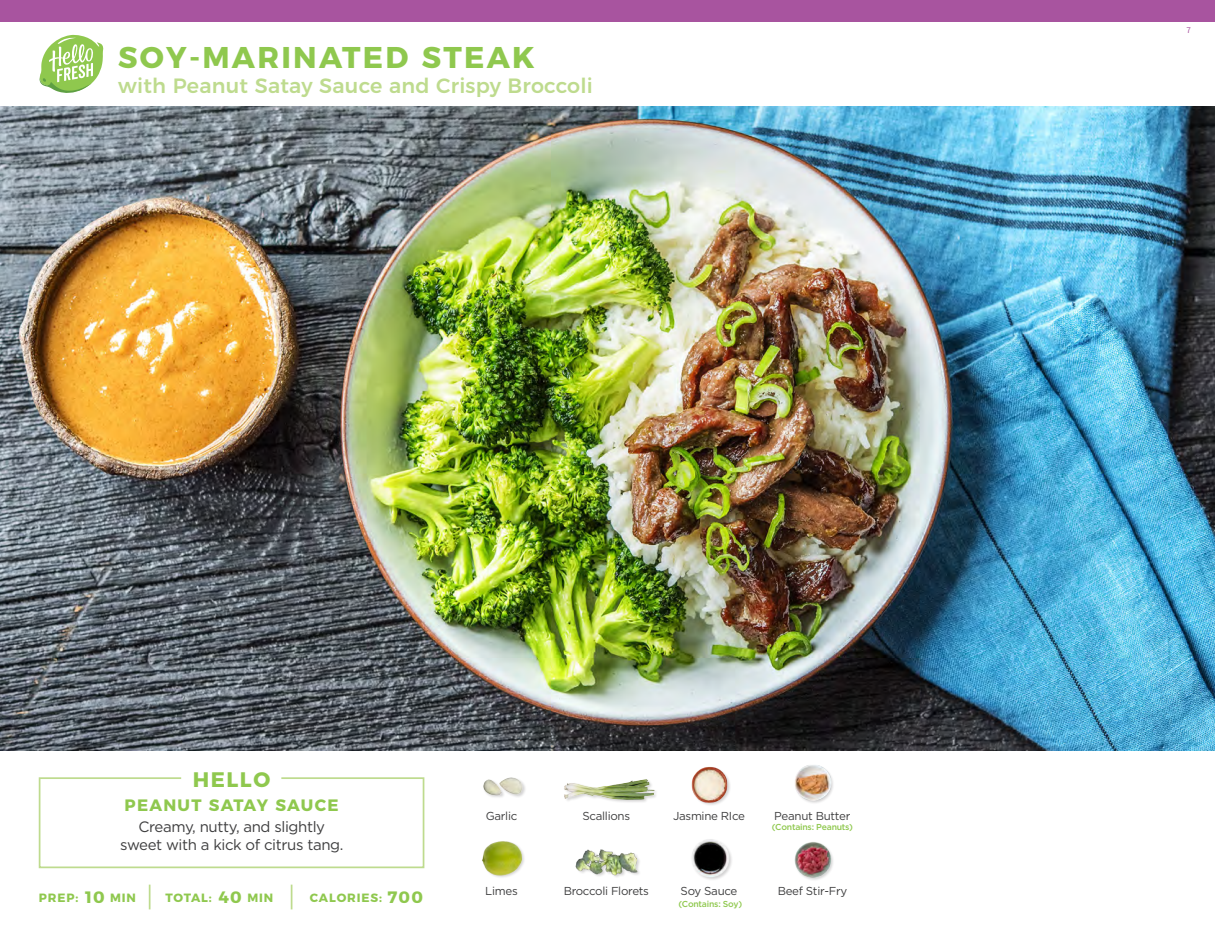
<style>
.page{position:relative;width:1215px;height:945px;background:#fff}
.page>*{position:absolute;margin:0;border:0;box-sizing:border-box;transform-origin:0 0}
.t1{font:700 30px "Montserrat";letter-spacing:.075em;color:#8fc84e}
.t2{font:700 21px "Montserrat";letter-spacing:.075em;color:#8fc84e}
.t3{font:500 20.7px "Montserrat";letter-spacing:.01em;color:#bedb8e}
.t4{font:700 16.5px "Montserrat";letter-spacing:.075em;color:#8fc84e}
.t5{font:15px/18px "Gotham";letter-spacing:-.025em;color:#3e3e3f;text-align:center}
.t6{font:700 12px "Montserrat";letter-spacing:.075em;color:#8fc84e}
.t7{font:11.55px "Gotham";letter-spacing:-.025em;color:#3e3e3f}
.t8{font:9px "Source Sans Pro";color:#a8549f}
.t9{font:500 8.7px "Gotham";letter-spacing:-.025em;color:#8fc84e}
</style>
<div class="page">
<div style="left:0;top:0;width:1215px;height:21px;background:#a8549f"></div>
<img style="left:0;top:107px;width:1215px;height:644px">
<svg style="left:38px;top:777px;width:387px;height:92px"></svg>
<img style="left:794px;top:842px;width:39px;height:38px">
<img style="left:564px;top:779px;width:92px;height:23px">
<div style="left:576px;top:849px;width:66px;height:30px;background:#231f20;opacity:.2"></div>
<img style="left:576px;top:849px;width:62px;height:30px">
<img style="left:483px;top:777px;width:42px;height:20px">
<img style="left:482px;top:841px;width:42px;height:37px">
<img style="left:691px;top:767px;width:39px;height:38px">
<img style="left:692px;top:839px;width:40px;height:41px">
<img style="left:795px;top:765px;width:38px;height:38px">
<hr style="left:149px;top:885px;width:2px;height:24px;background:#bedb8e">
<svg style="left:291px;top:885px;width:1px;height:24px"></svg>
<svg style="left:39px;top:34px;width:65px;height:59px"></svg>
<h1 class="t1" style="left:118px;top:32px;width:418px">SOY-MARINATED STEAK</h1>
<h3 class="t3" style="left:118px;top:69px;width:476px">with Peanut Satay Sauce and Crispy Broccoli</h3>
<h2 class="t2" style="left:193px;top:762px;width:79px">HELLO</h2>
<h3 class="t4" style="left:125px;top:792px;width:215px">PEANUT SATAY SAUCE</h3>
<p class="t5" style="left:120px;top:817px;width:225px">Creamy, nutty, and slightly sweet with a kick of citrus tang.</p>
<p class="t7" style="left:486px;top:809px;width:33px">Garlic</p>
<p class="t7" style="left:582px;top:809px;width:49px">Scallions</p>
<p class="t7" style="left:774px;top:809px;width:78px">Peanut Butter</p>
<p class="t7" style="left:673px;top:809px;width:73px">Jasmine RIce</p>
<p class="t9" style="left:772px;top:822px;width:83px">(Contains: Peanuts)</p>
<h3 class="t4" style="left:85px;top:883px;width:21px">10</h3>
<h3 class="t4" style="left:218px;top:883px;width:25px">40</h3>
<h3 class="t4" style="left:387px;top:883px;width:37px">700</h3>
<p class="t7" style="left:778px;top:883px;width:71px">Beef Stir-Fry</p>
<p class="t7" style="left:564px;top:883px;width:87px">Broccoli Florets</p>
<p class="t7" style="left:485px;top:883px;width:34px">Limes</p>
<p class="t7" style="left:681px;top:883px;width:58px">Soy Sauce</p>
<p class="t6" style="left:39px;top:888px;width:41px">PREP:</p>
<p class="t6" style="left:110px;top:888px;width:27px">MIN</p>
<p class="t6" style="left:166px;top:888px;width:48px">TOTAL:</p>
<p class="t6" style="left:247px;top:888px;width:27px">MIN</p>
<p class="t6" style="left:310px;top:888px;width:74px">CALORIES:</p>
<p class="t9" style="left:679px;top:898px;width:65px">(Contains: Soy)</p>
<p class="t8" style="left:1186px;top:25px;width:6px">7</p>
</div>
